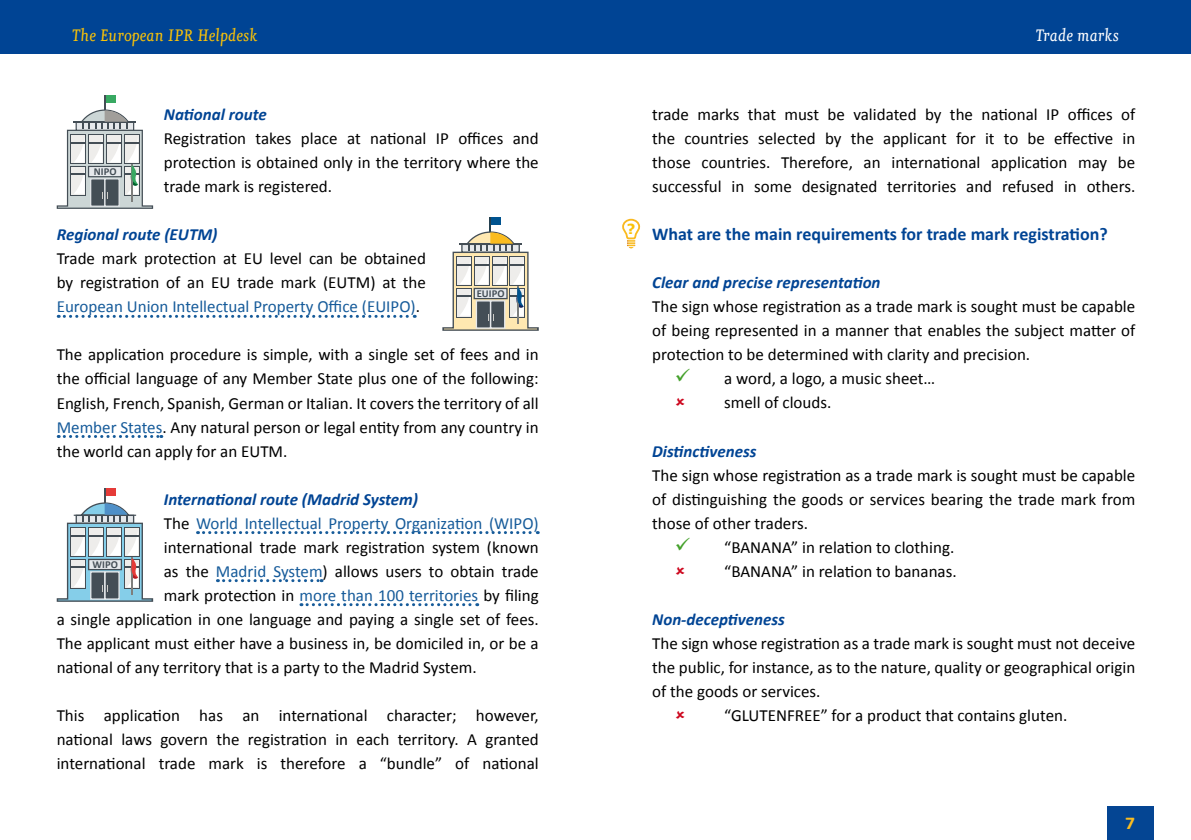
<style>
.page{position:relative;width:1191px;height:840px;background:#fff}
.page>*{position:absolute;margin:0;border:0;box-sizing:border-box;transform-origin:0 0}
.t1{font:italic 20px "Eureka";color:#fac207}
.t2{font:italic 20px "Eureka";color:#fff}
.t3{font:700 18px "Calibri";color:#004494}
.t4{font:700 18px "Calibri";color:#fabc20;scale:1.1 1}
.t5{font:17px/24px "Calibri";color:#000;text-align:justify}
.t6{font:italic 700 17px "Calibri";color:#004494}
.t7{font:17px "Calibri";color:#165b9a}
.t8{font:700 14px "Verdana";color:#fac207}
.t9{font:700 10.6px "Calibri";color:#444e56}
.s1{color:#165b9a}
.s2{color:#000}
.s3{color:#44a12b}
</style>
<div class="page">
<div style="left:1107px;top:806px;width:47px;height:33px;background:#044593"></div>
<div style="left:0;top:0;width:1191px;height:54px;background:#004494"></div>
<svg style="left:58px;top:315px;width:357px;height:3px"></svg>
<svg style="left:58px;top:435px;width:104px;height:3px"></svg>
<svg style="left:197px;top:531px;width:341px;height:3px"></svg>
<svg style="left:217px;top:579px;width:105px;height:3px"></svg>
<svg style="left:301px;top:603px;width:177px;height:3px"></svg>
<svg style="left:56px;top:488px;width:98px;height:114px"></svg>
<svg style="left:442px;top:217px;width:97px;height:114px"></svg>
<svg style="left:622px;top:218px;width:19px;height:30px"></svg>
<svg style="left:56px;top:95px;width:98px;height:114px"></svg>
<p class="t1" style="left:72px;top:27px;width:187px">The European IPR Helpdesk</p>
<p class="t2" style="left:1036px;top:27px;width:85px">Trade marks</p>
<p class="t6" style="left:164px;top:102px;width:105px">National route</p>
<p class="t5" style="left:164px;top:126px;width:376px">Registration takes place at national IP offices and protection is obtained only in the territory where the trade mark is registered.</p>
<p class="t6" style="left:57px;top:222px;width:162px">Regional route (EUTM)</p>
<p class="t5" style="left:57px;top:246px;width:371px">Trade mark protection at EU level can be obtained by registration of an EU trade mark (EUTM) at the <span class="s1">European Union Intellectual Property Office (EUIPO)</span>.</p>
<p class="t5" style="left:57px;top:342px;width:483px">The application procedure is simple, with a single set of fees and in the official language of any Member State plus one of the following:<br>English, French, Spanish, German or Italian. It covers the territory of all <span class="s1">Member States</span>. Any natural person or legal entity from any country in the world can apply for an EUTM.</p>
<p class="t6" style="left:164px;top:486px;width:256px">International route (Madrid System)</p>
<p class="t7" style="left:164px;top:511px;width:376px"><span class="s2">The</span> World Intellectual Property Organization (WIPO)</p>
<p class="t5" style="left:164px;top:534px;width:376px">international trade mark registration system (known</p>
<p class="t5" style="left:164px;top:558px;width:376px">as the <span class="s1">Madrid System</span>) allows users to obtain trade</p>
<p class="t5" style="left:164px;top:582px;width:376px">mark protection in <span class="s1">more than 100 territories</span> by filing</p>
<p class="t5" style="left:57px;top:606px;width:483px">a single application in one language and paying a single set of fees.</p>
<p class="t5" style="left:57px;top:630px;width:483px">The applicant must either have a business in, be domiciled in, or be a</p>
<p class="t5" style="left:57px;top:654px;width:421px">national of any territory that is a party to the Madrid System.</p>
<p class="t5" style="left:57px;top:702px;width:483px">This application has an international character; however, national laws govern the registration in each territory. A granted international trade mark is therefore a “bundle” of national</p>
<p class="t9" style="left:94px;top:164px;width:24px">NIPO</p>
<p class="t9" style="left:477px;top:286px;width:29px">EUIPO</p>
<p class="t9" style="left:93px;top:556px;width:27px">WIPO</p>
<p class="t8" style="left:627px;top:219px;width:10px">?</p>
<p class="t5" style="left:652px;top:102px;width:484px">trade marks that must be validated by the national IP offices of the countries selected by the applicant for it to be effective in those countries. Therefore, an international application may be successful in some designated territories and refused in others.</p>
<p class="t3" style="left:652px;top:221px;width:457px">What are the main requirements for trade mark registration?</p>
<p class="t6" style="left:652px;top:270px;width:230px">Clear and precise representation</p>
<p class="t5" style="left:652px;top:294px;width:484px">The sign whose registration as a trade mark is sought must be capable of being represented in a manner that enables the subject matter of protection to be determined with clarity and precision.</p>
<p class="t5" style="left:724px;top:366px;width:213px;text-indent:-49px"><span class="s3">✓</span> a word, a logo, a music sheet… smell of clouds.</p>
<p class="t6" style="left:652px;top:438px;width:106px">Distinctiveness</p>
<p class="t5" style="left:652px;top:462px;width:484px">The sign whose registration as a trade mark is sought must be capable of distinguishing the goods or services bearing the trade mark from those of other traders.</p>
<p class="t5" style="left:675px;top:534px;width:283px;text-align:right"><span class="s3">✓</span> “BANANA” in relation to clothing. “BANANA” in relation to bananas.</p>
<p class="t6" style="left:652px;top:606px;width:134px">Non-deceptiveness</p>
<p class="t5" style="left:652px;top:630px;width:484px">The sign whose registration as a trade mark is sought must not deceive</p>
<p class="t5" style="left:652px;top:654px;width:484px">the public, for instance, as to the nature, quality or geographical origin</p>
<p class="t5" style="left:652px;top:678px;width:170px">of the goods or services.</p>
<p class="t5" style="left:724px;top:702px;width:344px">“GLUTENFREE” for a product that contains gluten.</p>
<p class="t4" style="left:1125px;top:809px;width:11px">7</p>
</div>
